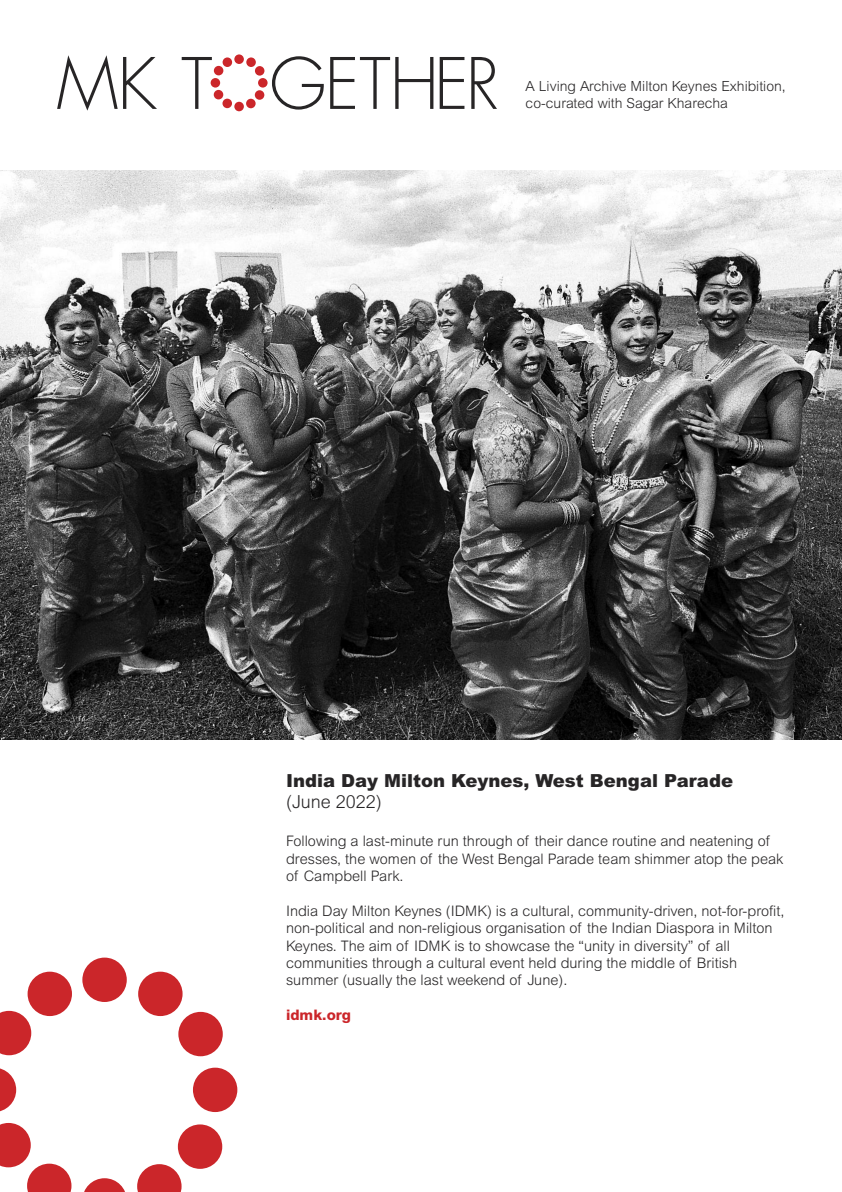
<style>
.page{position:relative;width:842px;height:1192px;background:#fff}
.page>*{position:absolute;margin:0;border:0;box-sizing:border-box;transform-origin:0 0}
.t1{font:900 18px "Arial";color:#272526}
.t2{font:300 18px "Arial";color:#272526}
.t3{font:300 14.5px/17.4px "Arial";color:#272526}
.t4{font:800 14.5px "Arial";color:#cb262a}
.t5{font:300 14px/16.8px "Arial";color:#272526}
</style>
<div class="page">
<svg style="left:57px;top:55px;width:100px;height:56px"></svg>
<svg style="left:182px;top:57px;width:30px;height:52px"></svg>
<svg style="left:272px;top:56px;width:52px;height:54px"></svg>
<svg style="left:330px;top:57px;width:103px;height:52px"></svg>
<svg style="left:440px;top:57px;width:24px;height:52px"></svg>
<svg style="left:471px;top:57px;width:26px;height:52px"></svg>
<div style="left:234px;top:54px;width:10px;height:10px;background:#cb262a;border-radius:50%"></div>
<div style="left:234px;top:102px;width:10px;height:9px;background:#cb262a;border-radius:50%"></div>
<div style="left:258px;top:78px;width:10px;height:10px;background:#cb262a;border-radius:50%"></div>
<div style="left:211px;top:78px;width:9px;height:10px;background:#cb262a;border-radius:50%"></div>
<div style="left:214px;top:66px;width:9px;height:9px;background:#cb262a;border-radius:50%"></div>
<div style="left:223px;top:57px;width:9px;height:10px;background:#cb262a;border-radius:50%"></div>
<div style="left:246px;top:57px;width:10px;height:10px;background:#cb262a;border-radius:50%"></div>
<div style="left:255px;top:66px;width:9px;height:10px;background:#cb262a;border-radius:50%"></div>
<div style="left:214px;top:90px;width:9px;height:9px;background:#cb262a;border-radius:50%"></div>
<div style="left:222px;top:99px;width:10px;height:9px;background:#cb262a;border-radius:50%"></div>
<div style="left:246px;top:99px;width:10px;height:9px;background:#cb262a;border-radius:50%"></div>
<div style="left:255px;top:90px;width:9px;height:10px;background:#cb262a;border-radius:50%"></div>
<img style="left:0;top:170px;width:842px;height:570px">
<svg style="left:6px;top:957px;width:232px;height:233px"></svg>
<div style="left:82px;top:958px;width:45px;height:44px;background:#cb262a;border-radius:50%"></div>
<svg style="left:82px;top:1178px;width:45px;height:14px"></svg>
<div style="left:193px;top:1068px;width:44px;height:44px;background:#cb262a;border-radius:50%"></div>
<svg style="left:0;top:1068px;width:16px;height:44px"></svg>
<svg style="left:0;top:1011px;width:31px;height:44px"></svg>
<div style="left:28px;top:972px;width:44px;height:44px;background:#cb262a;border-radius:50%"></div>
<div style="left:138px;top:972px;width:45px;height:44px;background:#cb262a;border-radius:50%"></div>
<div style="left:178px;top:1012px;width:45px;height:44px;background:#cb262a;border-radius:50%"></div>
<svg style="left:0;top:1123px;width:71px;height:69px"></svg>
<svg style="left:137px;top:1164px;width:45px;height:28px"></svg>
<div style="left:178px;top:1124px;width:44px;height:45px;background:#cb262a;border-radius:50%"></div>
<p class="t5" style="left:526px;top:79px;width:262px">A Living Archive Milton Keynes Exhibition, co-curated with Sagar Kharecha</p>
<p class="t1" style="left:286px;top:774px;width:448px">India Day Milton Keynes, West Bengal Parade</p>
<p class="t2" style="left:286px;top:796px;width:97px">(June 2022)</p>
<p class="t3" style="left:286px;top:834px;width:499px">Following a last-minute run through of their dance routine and neatening of dresses, the women of the West Bengal Parade team shimmer atop the peak of Campbell Park.</p>
<p class="t3" style="left:286px;top:903px;width:500px">India Day Milton Keynes (IDMK) is a cultural, community-driven, not-for-profit, non-political and non-religious organisation of the Indian Diaspora in Milton Keynes. The aim of IDMK is to showcase the “unity in diversity” of all communities through a cultural event held during the middle of British summer (usually the last weekend of June).</p>
<p class="t4" style="left:286px;top:1010px;width:67px">idmk.org</p>
</div>
